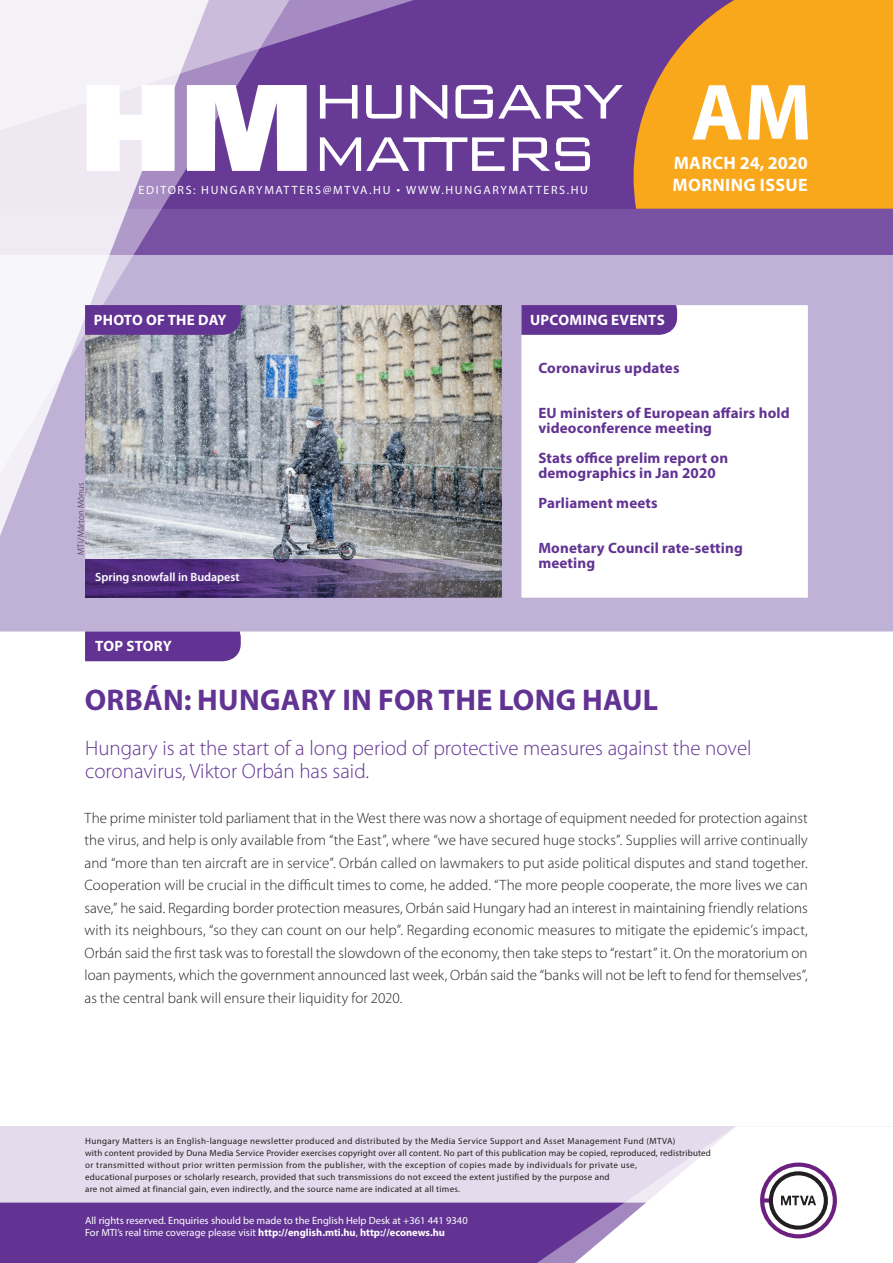
<style>
.page{position:relative;width:893px;height:1263px;background:#fff}
.page>*{position:absolute;margin:0;border:0;box-sizing:border-box;transform-origin:0 0}
.t1{font:700 80.55px "Myriad Pro";color:#fff}
._00_borito_cimsor{font:700 30px "Myriad Pro";letter-spacing:.01em;color:#623393}
._00_borito_alcimsor{font:300 21px/22.5px "Myriad Pro";color:#623393}
.t2{font:700 18px/22.5px "Myriad Pro";letter-spacing:.02em;color:#fff}
._03_kenyer_szöveg-1{font:300 15px/22.5px "Myriad Pro";letter-spacing:.005em;color:#231f20;text-align:justify}
._00_borito_cimsorkic{font:700 15px/15px "Myriad Pro";letter-spacing:.01em;color:#623393}
.t3{font:700 15px "Myriad Pro";letter-spacing:.02em;color:#fff}
.t4{font:12px "Myriad Pro";letter-spacing:.14em;color:#fff}
._04_kepalairas{font:600 12px "Myriad Pro";color:#fff}
.t5{font:10.5px/12px "Myriad Pro";color:#fff}
.t6{font:9px/12px "Myriad Pro";letter-spacing:.03em;color:#231f20}
._03_kenyer_szöveg-1-2{font:300 9px "Myriad Pro";letter-spacing:.03em;color:#231f20}
.s1{font-family:"Geogrotesque"}
.s2{font-weight:700}
</style>
<div class="page">
<div style="left:0;top:1126px;width:893px;height:137px;background:#e4dcec"></div>
<div style="left:0;top:1202px;width:506px;height:61px;background:#623393"></div>
<svg style="left:506px;top:1202px;width:69px;height:61px;background:#6b3e99"></svg>
<svg style="left:575px;top:1126px;width:318px;height:137px"></svg>
<svg style="left:0;top:255px;width:893px;height:376px"></svg>
<div style="left:0;top:0;width:893px;height:255px;background:linear-gradient(to bottom,#633493,#72489e)"></div>
<svg style="left:634px;top:0;width:259px;height:209px;background:#ea9c26"></svg>
<svg style="left:225px;top:221px;width:83px;height:287px;background:#9e9eb7"></svg>
<svg style="left:225px;top:0;width:257px;height:221px;background:#744c9f"></svg>
<svg style="left:0;top:0;width:225px;height:610px"></svg>
<svg style="left:87px;top:85px;width:88px;height:86px"></svg>
<svg style="left:187px;top:85px;width:120px;height:86px"></svg>
<svg style="left:320px;top:85px;width:37px;height:34px"></svg>
<svg style="left:366px;top:85px;width:36px;height:34px"></svg>
<svg style="left:410px;top:85px;width:37px;height:34px"></svg>
<svg style="left:455px;top:85px;width:168px;height:34px"></svg>
<svg style="left:320px;top:137px;width:185px;height:34px"></svg>
<svg style="left:513px;top:137px;width:77px;height:34px"></svg>
<div style="left:85px;top:631px;width:156px;height:30px;background:#623393"></div>
<svg style="left:521px;top:305px;width:156px;height:30px;background:#653795"></svg>
<div style="left:85px;top:305px;width:156px;height:30px;background:#623393"></div>
<svg style="left:85px;top:559px;width:417px;height:39px;background:#5d487b"></svg>
<p class="t4" style="left:139px;top:182px;width:451px">EDITORS: HUNGARYMATTERS@MTVA.HU <span class="s1">¬</span> WWW.HUNGARYMATTERS.HU</p>
<h1 class="t1" style="left:691px;top:60px;width:122px">AM</h1>
<p class="t2" style="left:673px;top:151px;width:137px">MARCH 24, 2020<br>MORNING ISSUE</p>
<p class="t3" style="left:94px;top:310px;width:134px">PHOTO OF THE DAY</p>
<p class="t3" style="left:530px;top:310px;width:136px">UPCOMING EVENTS</p>
<p class="_03_kenyer_szöveg-1-2" style="left:76px;top:555px;width:74px;rotate:-90deg">MTI/Márton Mónus</p>
<p class="_04_kepalairas" style="left:95px;top:569px;width:146px">Spring snowfall in Budapest</p>
<p class="_00_borito_cimsorkic" style="left:538px;top:360px;width:143px">Coronavirus updates</p>
<p class="_00_borito_cimsorkic" style="left:538px;top:405px;width:253px">EU ministers of European affairs hold videoconference meeting</p>
<p class="_00_borito_cimsorkic" style="left:538px;top:450px;width:191px">Stats office prelim report on demographics in Jan 2020</p>
<p class="_00_borito_cimsorkic" style="left:538px;top:495px;width:121px">Parliament meets</p>
<p class="_00_borito_cimsorkic" style="left:538px;top:540px;width:206px">Monetary Council rate-setting meeting</p>
<p class="t3" style="left:95px;top:636px;width:78px">TOP STORY</p>
<p class="_00_borito_cimsor" style="left:85px;top:680px;width:575px">ORBÁN: HUNGARY IN FOR THE LONG HAUL</p>
<p class="_00_borito_alcimsor" style="left:85px;top:737px;width:668px">Hungary is at the start of a long period of protective measures against the novel coronavirus, Viktor Orbán has said.</p>
<p class="_03_kenyer_szöveg-1" style="left:85px;top:806px;width:725px">The prime minister told parliament that in the West there was now a shortage of equipment needed for protection against the virus, and help is only available from “the East”, where “we have secured huge stocks”. Supplies will arrive continually and “more than ten aircraft are in service”. Orbán called on lawmakers to put aside political disputes and stand together.<br>Cooperation will be crucial in the difficult times to come, he added. “The more people cooperate, the more lives we can save,” he said. Regarding border protection measures, Orbán said Hungary had an interest in maintaining friendly relations with its neighbours, “so they can count on our help”. Regarding economic measures to mitigate the epidemic’s impact, Orbán said the first task was to forestall the slowdown of the economy, then take steps to “restart” it. On the moratorium on loan payments, which the government announced last week, Orbán said the “banks will not be left to fend for themselves”, as the central bank will ensure their liquidity for 2020.</p>
<p class="t6" style="left:85px;top:1134px;width:627px">Hungary Matters is an English-language newsletter produced and distributed by the Media Service Support and Asset Management Fund (MTVA)<br>with content provided by Duna Media Service Provider exercises copyright over all content. No part of this publication may be copied, reproduced, redistributed or transmitted without prior written permission from the publisher, with the exception of copies made by individuals for private use,<br>educational purposes or scholarly research, provided that such transmissions do not exceed the extent justified by the purpose and<br>are not aimed at financial gain, even indirectly, and the source name are indicated at all times.</p>
<p class="t5" style="left:85px;top:1214px;width:384px">All rights reserved. Enquiries should be made to the English Help Desk at +361 441 9340<br>For MTI’s real time coverage please visit <span class="s2">http://english.mti.hu</span>, <span class="s2">http://econews.hu</span></p>
</div>
